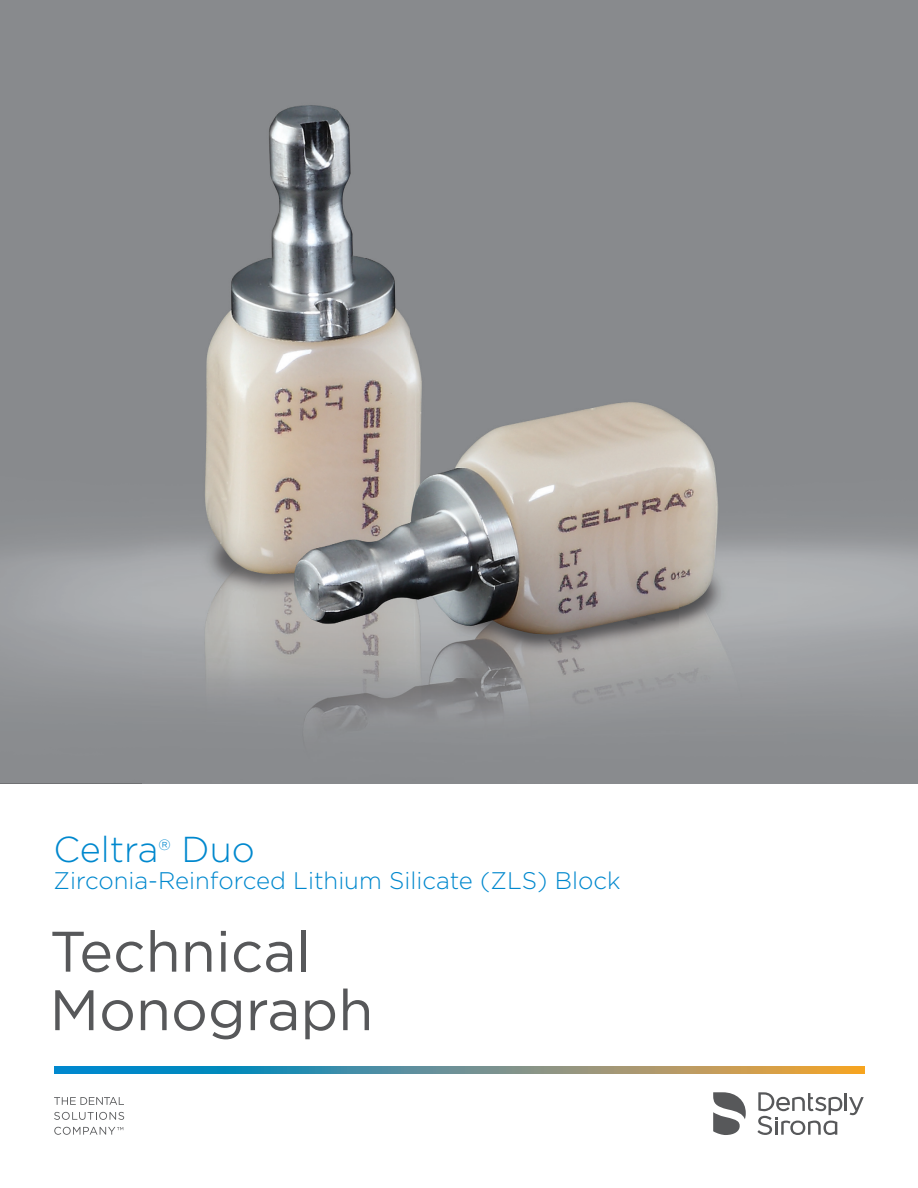
<style>
.page{position:relative;width:918px;height:1188px;background:#fff}
.page>*{position:absolute;margin:0;border:0;box-sizing:border-box;transform-origin:0 0}
.t1{font:57px/58.5px "Gotham";color:#57585a}
.t2{font:300 36px "Gotham";color:#0088ce}
.t3{font:300 24px "Gotham";color:#0088ce}
.t4{font:300 14.85px "Gotham";color:#0088ce}
</style>
<div class="page">
<svg style="left:54px;top:1066px;width:810px;height:7px;background:#6a928d"></svg>
<hr style="left:844px;top:1092px;width:3px;height:18px;background:#57585a">
<svg style="left:849px;top:1097px;width:14px;height:18px"></svg>
<svg style="left:757px;top:1092px;width:85px;height:42px"></svg>
<svg style="left:713px;top:1092px;width:33px;height:42px"></svg>
<svg style="left:54px;top:1097px;width:66px;height:7px"></svg>
<svg style="left:54px;top:1111px;width:70px;height:8px"></svg>
<svg style="left:54px;top:1126px;width:69px;height:8px"></svg>
<img style="left:143px;top:49px;width:643px;height:734px">
<h2 class="t2" style="left:54px;top:829px;width:106px">Celtra</h2>
<p class="t4" style="left:158px;top:836px;width:14px">®</p>
<h2 class="t2" style="left:181px;top:829px;width:75px">Duo</h2>
<p class="t3" style="left:54px;top:867px;width:568px">Zirconia-Reinforced Lithium Silicate (ZLS) Block</p>
<h1 class="t1" style="left:50px;top:921px;width:325px">Technical<br>Monograph</h1>
</div>
